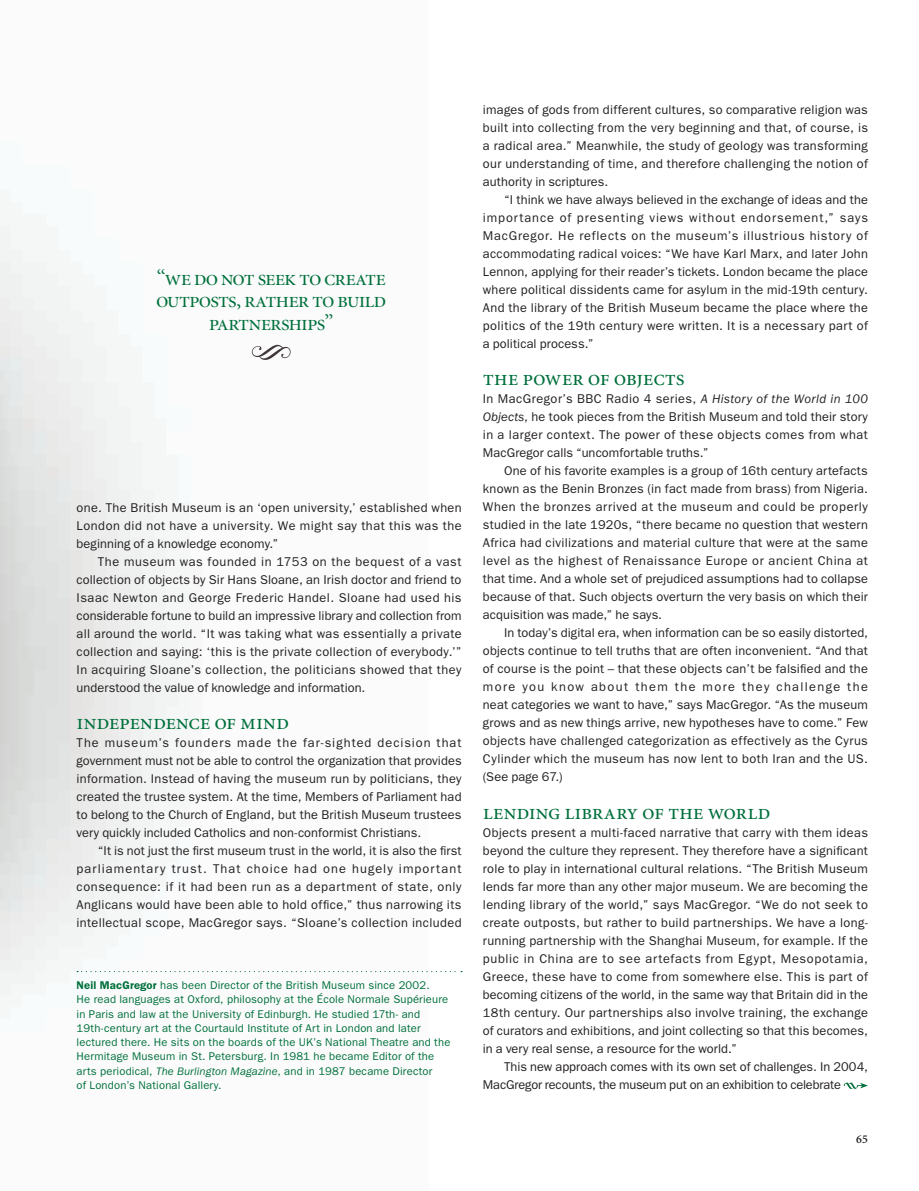
<style>
.page{position:relative;width:919px;height:1191px;background:#fff}
.page>*{position:absolute;margin:0;border:0;box-sizing:border-box;transform-origin:0 0}
.t1{font:22.5px "Minion Regular SC";letter-spacing:-.01em;color:#00703c}
.t2{font:22.5px/22.5px "Minion Display Regular SC";letter-spacing:-.045em;color:#00703c;text-align:center}
.t3{font:12.75px/18px "ITC Franklin Gothic Std";letter-spacing:.01em;color:#231f20;text-align:justify}
.t4{font:600 12px "Minion";color:#231f20}
.t5{font:11.25px/14.2px "ITC Franklin Gothic Std";letter-spacing:.015em;color:#00703c}
.s1{font-weight:600}
.s2{font-style:italic}
</style>
<div class="page">
<svg style="left:843px;top:1082px;width:24px;height:7px"></svg>
<svg style="left:252px;top:345px;width:38px;height:15px"></svg>
<svg style="left:77px;top:971px;width:385px;height:1px"></svg>
<h1 class="t2" style="left:156px;top:267px;width:232px">“we do not seek to create outposts, rather to build partnerships”</h1>
<p class="t3" style="left:77px;top:498px;width:386px">one. The British Museum is an ‘open university,’ established when London did not have a university. We might say that this was the beginning of a knowledge economy.”</p>
<p class="t3" style="left:77px;top:552px;width:386px;text-indent:21px">The museum was founded in 1753 on the bequest of a vast collection of objects by Sir Hans Sloane, an Irish doctor and friend to Isaac Newton and George Frederic Handel. Sloane had used his considerable fortune to build an impressive library and collection from all around the world. “It was taking what was essentially a private collection and saying: ‘this is the private collection of everybody.’” In acquiring Sloane’s collection, the politicians showed that they understood the value of knowledge and information.</p>
<h1 class="t1" style="left:77px;top:711px;width:214px">independence of mind</h1>
<p class="t3" style="left:77px;top:734px;width:386px">The museum’s founders made the far-sighted decision that government must not be able to control the organization that provides information. Instead of having the museum run by politicians, they created the trustee system. At the time, Members of Parliament had to belong to the Church of England, but the British Museum trustees very quickly included Catholics and non-conformist Christians.</p>
<p class="t3" style="left:77px;top:842px;width:386px;text-indent:21px">“It is not just the first museum trust in the world, it is also the first parliamentary trust. That choice had one hugely important consequence: if it had been run as a department of state, only Anglicans would have been able to hold office,” thus narrowing its intellectual scope, MacGregor says. “Sloane’s collection included</p>
<p class="t5" style="left:77px;top:978px;width:375px"><span class="s1">Neil MacGregor</span> has been Director of the British Museum since 2002.<br>He read languages at Oxford, philosophy at the École Normale Supérieure in Paris and law at the University of Edinburgh. He studied 17th- and 19th-century art at the Courtauld Institute of Art in London and later lectured there. He sits on the boards of the UK’s National Theatre and the Hermitage Museum in St. Petersburg. In 1981 he became Editor of the arts periodical, <span class="s2">The Burlington Magazine</span>, and in 1987 became Director<br>of London’s National Gallery.</p>
<p class="t3" style="left:483px;top:100px;width:386px">images of gods from different cultures, so comparative religion was built into collecting from the very beginning and that, of course, is a radical area.” Meanwhile, the study of geology was transforming our understanding of time, and therefore challenging the notion of authority in scriptures.</p>
<p class="t3" style="left:483px;top:190px;width:386px;text-indent:21px">“I think we have always believed in the exchange of ideas and the importance of presenting views without endorsement,” says MacGregor. He reflects on the museum’s illustrious history of accommodating radical voices: “We have Karl Marx, and later John Lennon, applying for their reader’s tickets. London became the place where political dissidents came for asylum in the mid-19th century.<br>And the library of the British Museum became the place where the politics of the 19th century were written. It is a necessary part of a political process.”</p>
<h1 class="t1" style="left:483px;top:367px;width:203px">the power of objects</h1>
<p class="t3" style="left:483px;top:390px;width:386px">In MacGregor’s BBC Radio 4 series, <span class="s2">A History of the World in 100<br>Objects</span>, he took pieces from the British Museum and told their story in a larger context. The power of these objects comes from what MacGregor calls “uncomfortable truths.”</p>
<p class="t3" style="left:483px;top:462px;width:386px;text-indent:21px">One of his favorite examples is a group of 16th century artefacts known as the Benin Bronzes (in fact made from brass) from Nigeria.<br>When the bronzes arrived at the museum and could be properly studied in the late 1920s, “there became no question that western Africa had civilizations and material culture that were at the same level as the highest of Renaissance Europe or ancient China at that time. And a whole set of prejudiced assumptions had to collapse because of that. Such objects overturn the very basis on which their acquisition was made,” he says.</p>
<p class="t3" style="left:483px;top:624px;width:386px;text-indent:21px">In today’s digital era, when information can be so easily distorted, objects continue to tell truths that are often inconvenient. “And that of course is the point – that these objects can’t be falsified and the more you know about them the more they challenge the neat categories we want to have,” says MacGregor. “As the museum grows and as new things arrive, new hypotheses have to come.” Few objects have challenged categorization as effectively as the Cyrus Cylinder which the museum has now lent to both Iran and the US. (See page 67.)</p>
<h1 class="t1" style="left:483px;top:800px;width:289px">lending library of the world</h1>
<p class="t3" style="left:483px;top:823px;width:386px">Objects present a multi-faced narrative that carry with them ideas beyond the culture they represent. They therefore have a significant role to play in international cultural relations. “The British Museum lends far more than any other major museum. We are becoming the lending library of the world,” says MacGregor. “We do not seek to create outposts, but rather to build partnerships. We have a long&shy;running partnership with the Shanghai Museum, for example. If the public in China are to see artefacts from Egypt, Mesopotamia, Greece, these have to come from somewhere else. This is part of becoming citizens of the world, in the same way that Britain did in the 18th century. Our partnerships also involve training, the exchange of curators and exhibitions, and joint collecting so that this becomes, in a very real sense, a resource for the world.”</p>
<p class="t3" style="left:483px;top:1057px;width:386px;text-indent:21px">This new approach comes with its own set of challenges. In 2004,<br>MacGregor recounts, the museum put on an exhibition to celebrate</p>
<p class="t4" style="left:856px;top:1132px;width:13px">65</p>
</div>
